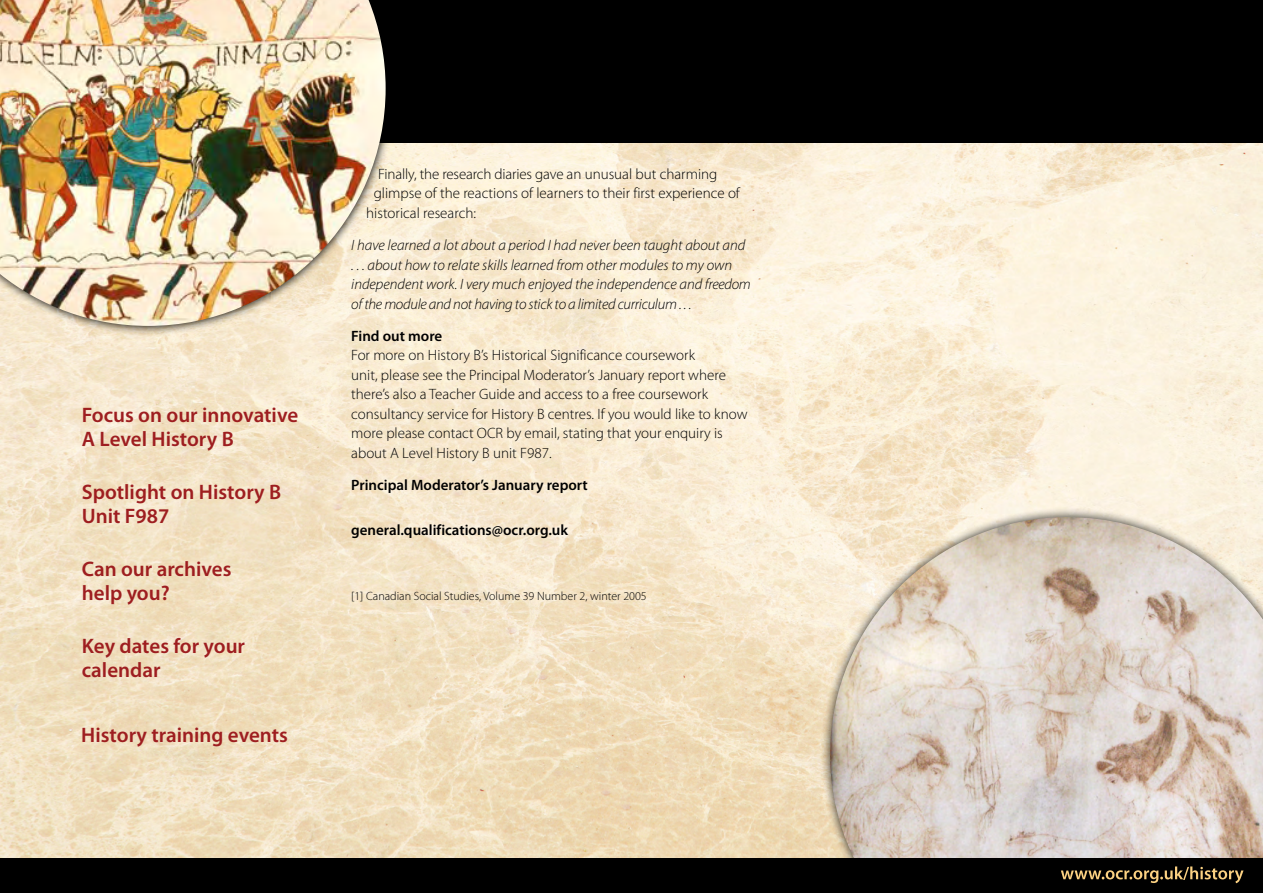
<style>
.page{position:relative;width:1263px;height:893px;background:#fff}
.page>*{position:absolute;margin:0;border:0;box-sizing:border-box;transform-origin:0 0}
.t1{font:600 21px/24px "Myriad Pro";color:#9e1e20}
.t2{font:300 15px/19.5px "Myriad Pro";color:#000}
.t3{font:italic 300 15px/19.5px "Myriad Pro";color:#000}
.t4{font:600 15px "Myriad Pro";color:#000}
.t5{font:300 12px "Myriad Pro";color:#000}
</style>
<div class="page">
<img style="left:0;top:142px;width:1263px;height:716px">
<div style="left:346px;top:0;width:917px;height:142px;background:#000"></div>
<div style="left:820px;top:508px;width:443px;height:385px;background:#000;opacity:.75"></div>
<img style="left:830px;top:517px;width:433px;height:341px">
<svg style="left:0;top:142px;width:395px;height:194px;background:#f1e4cb"></svg>
<img style="left:0;top:0;width:386px;height:326px">
<div style="left:0;top:858px;width:1263px;height:35px;background:#000"></div>
<svg style="left:1061px;top:866px;width:182px;height:17px"></svg>
<h1 class="t1" style="left:82px;top:403px;width:218px">Focus on our innovative<br>A Level History B</h1>
<h1 class="t1" style="left:82px;top:480px;width:201px">Spotlight on History B<br>Unit F987</h1>
<h1 class="t1" style="left:82px;top:557px;width:151px">Can our archives help you?</h1>
<h1 class="t1" style="left:82px;top:634px;width:165px">Key dates for your calendar</h1>
<h1 class="t1" style="left:81px;top:722px;width:208px">History training events</h1>
<p class="t2" style="left:378px;top:164px;width:341px">Finally, the research diaries gave an unusual but charming</p>
<p class="t2" style="left:374px;top:184px;width:368px">glimpse of the reactions of learners to their first experience of</p>
<p class="t2" style="left:366px;top:203px;width:111px">historical research:</p>
<p class="t3" style="left:351px;top:236px;width:401px">I have learned a lot about a period I had never been taught about and . . . about how to relate skills learned from other modules to my own independent work. I very much enjoyed the independence and freedom of the module and not having to stick to a limited curriculum . . .</p>
<p class="t4" style="left:351px;top:326px;width:93px">Find out more</p>
<p class="t2" style="left:351px;top:346px;width:398px">For more on History B’s Historical Significance coursework<br>unit, please see the Principal Moderator’s January report where there’s also a Teacher Guide and access to a free coursework consultancy service for History B centres. If you would like to know more please contact OCR by email, stating that your enquiry is about A Level History B unit F987.</p>
<p class="t4" style="left:351px;top:475px;width:238px">Principal Moderator’s January report</p>
<p class="t4" style="left:351px;top:520px;width:218px">general.qualifications@ocr.org.uk</p>
<p class="t5" style="left:351px;top:589px;width:297px">[1] Canadian Social Studies, Volume 39 Number 2, winter 2005</p>
</div>
